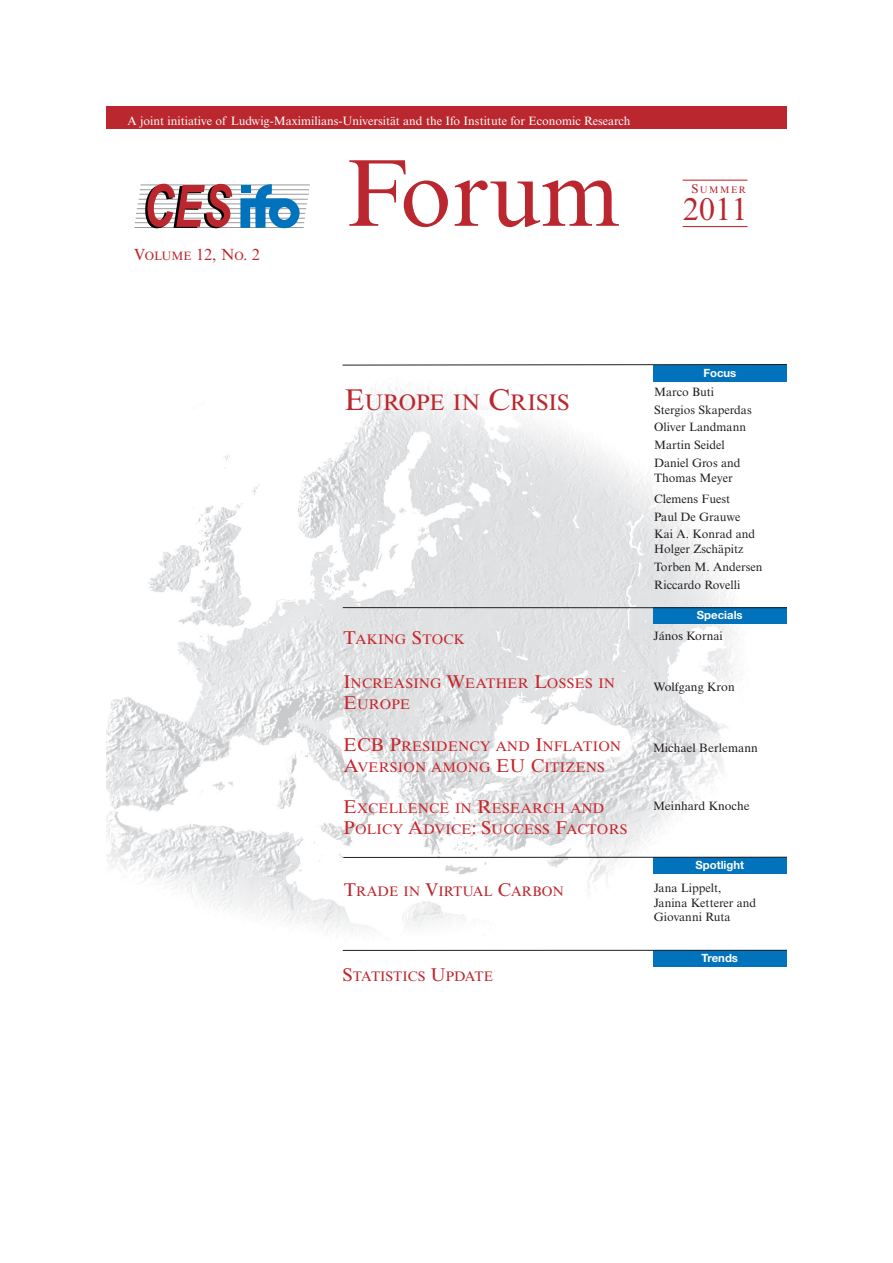
<style>
.page{position:relative;width:893px;height:1263px;background:#fff}
.page>*{position:absolute;margin:0;border:0;box-sizing:border-box;transform-origin:0 0}
.t1{font:95.4px "Times New Roman MT Std";color:#bb272e}
.t2{font:31.8px "Times New Roman MT Std";color:#bb272e}
.t3{font:22.5px "Times New Roman MT Std";color:#bb272e}
.t4{font:16.2px "Times New Roman MT Std";color:#bb272e}
.t5{font:13.8px/20.9px "Times Ten";letter-spacing:.02em;color:#c8242b}
.t6{font:13.8px "Times New Roman MT Std";color:#bb272e}
.t7{font:12.15px/17.9px "Times New Roman MT Std";color:#231f20}
.t8{font:12.15px "Times New Roman MT Std";color:#fff}
.t9{font:12.15px "Times Ten";color:#231f20}
.t10{font:700 11.4px "Helvetica Neue LT Std";color:#fff}
.t11{font:9.6px "Times New Roman MT Std";letter-spacing:.155em;color:#bb272e}
.s1{font-size:12.15px}
.s2{font-size:12.75px}
.s3{font-size:30px}
.s4{font-size:18.45px}
</style>
<div class="page">
<img style="left:106px;top:381px;width:680px;height:570px">
<hr style="left:140px;top:189px;width:169px;height:1px;background:#999">
<hr style="left:141px;top:185px;width:169px;height:1px;background:#999">
<hr style="left:140px;top:194px;width:169px;height:1px;background:#999">
<hr style="left:139px;top:199px;width:169px;height:1px;background:#999">
<hr style="left:138px;top:204px;width:169px;height:1px;background:#999">
<hr style="left:137px;top:208px;width:169px;height:1px;background:#999">
<hr style="left:136px;top:213px;width:169px;height:1px;background:#999">
<hr style="left:136px;top:218px;width:169px;height:1px;background:#999">
<hr style="left:135px;top:222px;width:169px;height:1px;background:#999">
<hr style="left:134px;top:227px;width:170px;height:1px;background:#999">
<svg style="left:144px;top:183px;width:88px;height:46px"></svg>
<svg style="left:240px;top:184px;width:60px;height:44px"></svg>
<div style="left:241px;top:185px;width:9px;height:7px;background:#0073bc"></div>
<hr style="left:683px;top:180px;width:64px;height:1px;background:#c8242b">
<hr style="left:683px;top:226px;width:64px;height:1px;background:#c8242b">
<div style="left:653px;top:857px;width:133px;height:17px;background:#0073bc"></div>
<div style="left:653px;top:950px;width:133px;height:17px;background:#0073bc"></div>
<div style="left:653px;top:365px;width:133px;height:16px;background:#0073bc"></div>
<div style="left:653px;top:608px;width:133px;height:16px;background:#0073bc"></div>
<div style="left:106px;top:106px;width:680px;height:23px;background:#bb272e"></div>
<svg style="left:342px;top:364px;width:444px;height:2px"></svg>
<hr style="left:343px;top:607px;width:443px;height:1px;background:#231f20">
<hr style="left:343px;top:857px;width:443px;height:1px;background:#231f20">
<hr style="left:343px;top:950px;width:443px;height:1px;background:#231f20">
<p class="t8" style="left:127px;top:117px;width:505px">A joint initiative of Ludwig-Maximilians-Universität and the Ifo Institute for Economic Research</p>
<h3 class="t4" style="left:134px;top:248px;width:128px">V<span class="s1">OLUME</span> 12, N<span class="s1">O</span>. 2</h3>
<h1 class="t1" style="left:345px;top:155px;width:276px">Forum</h1>
<p class="t11" style="left:691px;top:186px;width:56px"><span class="s2">S</span>UMMER</p>
<h2 class="t2" style="left:683px;top:196px;width:67px">2011</h2>
<p class="t10" style="left:703px;top:368px;width:35px">Focus</p>
<h3 class="t3" style="left:345px;top:393px;width:226px"><span class="s3">E</span>UROPE IN <span class="s3">C</span>RISIS</h3>
<p class="t7" style="left:654px;top:384px;width:99px">Marco Buti<br>Stergios Skaperdas<br>Oliver Landmann<br>Martin Seidel<br>Daniel Gros and</p>
<p class="t7" style="left:654px;top:468px;width:80px;line-height:21.1px">Thomas Meyer<br>Clemens Fuest</p>
<p class="t7" style="left:654px;top:508px;width:103px">Paul De Grauwe<br>Kai A. Konrad and</p>
<p class="t7" style="left:654px;top:541px;width:110px">Holger Zschäpitz<br>Torben M. Andersen<br>Riccardo Rovelli</p>
<p class="t10" style="left:697px;top:610px;width:47px">Specials</p>
<p class="t5" style="left:343px;top:631px;width:123px"><span class="s4">T</span>AKING <span class="s4">S</span>TOCK</p>
<p class="t5" style="left:343px;top:675px;width:273px"><span class="s4">I</span>NCREASING <span class="s4">W</span>EATHER <span class="s4">L</span>OSSES IN<br><span class="s4">E</span>UROPE</p>
<p class="t5" style="left:343px;top:737px;width:279px"><span class="s4">ECB P</span>RESIDENCY AND <span class="s4">I</span>NFLATION<br><span class="s4">A</span>VERSION AMONG <span class="s4">EU C</span>ITIZENS</p>
<p class="t5" style="left:343px;top:799px;width:285px"><span class="s4">E</span>XCELLENCE IN <span class="s4">R</span>ESEARCH AND<br><span class="s4">P</span>OLICY <span class="s4">A</span>DVICE<span class="s4">: S</span>UCCESS <span class="s4">F</span>ACTORS</p>
<p class="t9" style="left:653px;top:632px;width:71px">János Kornai</p>
<p class="t9" style="left:653px;top:682px;width:83px">Wolfgang Kron</p>
<p class="t9" style="left:653px;top:743px;width:106px">Michael Berlemann</p>
<p class="t9" style="left:653px;top:802px;width:98px">Meinhard Knoche</p>
<p class="t6" style="left:344px;top:886px;width:221px"><span class="s4">T</span>RADE IN <span class="s4">V</span>IRTUAL <span class="s4">C</span>ARBON</p>
<p class="t6" style="left:342px;top:970px;width:152px"><span class="s4">S</span>TATISTICS <span class="s4">U</span>PDATE</p>
<p class="t10" style="left:695px;top:860px;width:50px">Spotlight</p>
<p class="t7" style="left:654px;top:882px;width:104px;line-height:14.5px">Jana Lippelt,<br>Janina Ketterer and<br>Giovanni Ruta</p>
<p class="t10" style="left:702px;top:953px;width:38px">Trends</p>
</div>
